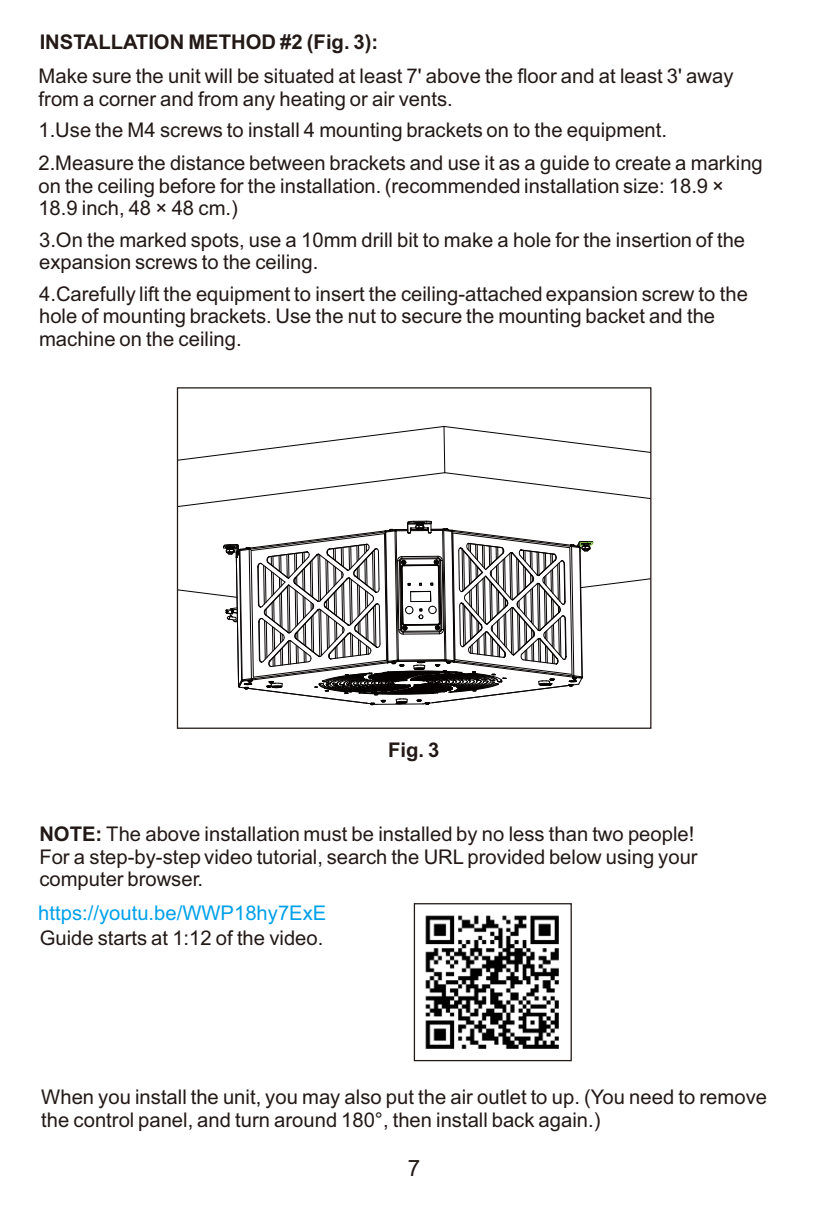
<style>
.page{position:relative;width:828px;height:1211px;background:#fff}
.page>*{position:absolute;margin:0;border:0;box-sizing:border-box;transform-origin:0 0}
.t1{font:22.5px "Arial";color:#231916}
.t2{font:20.25px/22.7px "Arial";color:#231916}
.t3{font:700 20.25px "Arial";color:#231916}
.t4{font:20.25px "Arial";color:#00a1e9}
.s1{font-weight:700}
</style>
<div class="page">
<svg style="left:179px;top:426px;width:470px;height:279px"></svg>
<div style="left:177px;top:387px;width:474px;height:342px;border:1px solid #231916"></div>
<img style="left:425px;top:915px;width:134px;height:134px">
<div style="left:414px;top:903px;width:158px;height:158px;border:1px solid #231916"></div>
<p class="t3" style="left:40px;top:35px;width:340px">INSTALLATION METHOD #2 (Fig. 3):</p>
<p class="t2" style="left:39px;top:67px;width:696px">Make sure the unit will be situated at least 7' above the floor and at least 3' away from a corner and from any heating or air vents.</p>
<p class="t2" style="left:38px;top:121px;width:630px">1.Use the M4 screws to install 4 mounting brackets on to the equipment.</p>
<p class="t2" style="left:38px;top:153px;width:726px">2.Measure the distance between brackets and use it as a guide to create a marking on the ceiling before for the installation. (recommended installation size: 18.9 ×<br>18.9 inch, 48 × 48 cm.)</p>
<p class="t2" style="left:39px;top:230px;width:708px">3.On the marked spots, use a 10mm drill bit to make a hole for the insertion of the expansion screws to the ceiling.</p>
<p class="t2" style="left:39px;top:284px;width:710px">4.Carefully lift the equipment to insert the ceiling-attached expansion screw to the hole of mounting brackets. Use the nut to secure the mounting backet and the machine on the ceiling.</p>
<p class="t3" style="left:388px;top:742px;width:53px">Fig. 3</p>
<p class="t2" style="left:39px;top:824px;width:660px"><span class="s1">NOTE:</span> The above installation must be installed by no less than two people!<br>For a step-by-step video tutorial, search the URL provided below using your computer browser.</p>
<p class="t2" style="left:40px;top:928px;width:285px">Guide starts at 1:12 of the video.</p>
<p class="t4" style="left:38px;top:905px;width:290px">https://youtu.be/WWP18hy7ExE</p>
<p class="t2" style="left:41px;top:1087px;width:727px">When you install the unit, you may also put the air outlet to up. (You need to remove the control panel, and turn around 180°, then install back again.)</p>
<p class="t1" style="left:408px;top:1159px;width:14px">7</p>
</div>
